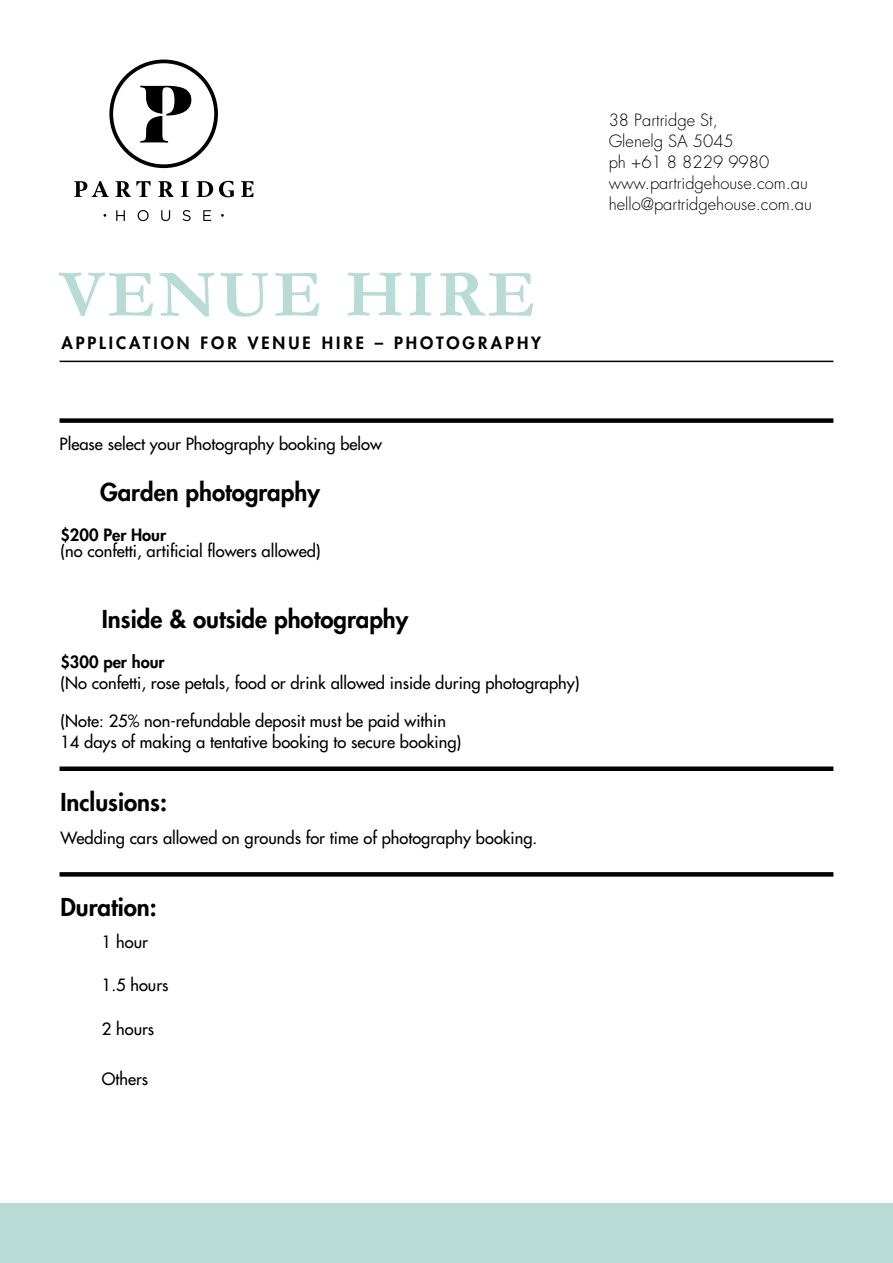
<style>
.page{position:relative;width:893px;height:1263px;background:#fff}
.page>*{position:absolute;margin:0;border:0;box-sizing:border-box;transform-origin:0 0}
.t1{font:700 67.5px "Garamond";letter-spacing:.05em;color:#b8dbd6}
.t2{font:800 24px "Futura Std";color:#000}
.t3{font:500 16.5px/21px "Futura Std";color:#000}
.t4{font:300 16.5px/21px "Futura Std";color:#000}
.t5{font:800 16.5px "Futura Std";letter-spacing:.165em;color:#000}
.t6{font:800 16.5px "Futura Std";color:#000}
</style>
<div class="page">
<div style="left:0;top:1203px;width:893px;height:60px;background:#b8dbd6"></div>
<hr style="left:60px;top:361px;width:773px;height:1px;background:#000">
<div style="left:60px;top:418px;width:773px;height:5px;background:#000"></div>
<div style="left:60px;top:766px;width:773px;height:5px;background:#000"></div>
<div style="left:60px;top:872px;width:773px;height:5px;background:#000"></div>
<svg style="left:109px;top:60px;width:109px;height:108px"></svg>
<svg style="left:116px;top:210px;width:9px;height:11px"></svg>
<svg style="left:138px;top:210px;width:11px;height:11px"></svg>
<svg style="left:161px;top:210px;width:9px;height:11px"></svg>
<svg style="left:183px;top:210px;width:8px;height:11px"></svg>
<svg style="left:203px;top:210px;width:8px;height:11px"></svg>
<svg style="left:74px;top:181px;width:35px;height:16px"></svg>
<svg style="left:115px;top:181px;width:36px;height:16px"></svg>
<svg style="left:158px;top:181px;width:16px;height:16px"></svg>
<svg style="left:181px;top:181px;width:8px;height:16px"></svg>
<svg style="left:196px;top:181px;width:17px;height:16px"></svg>
<svg style="left:219px;top:181px;width:15px;height:16px"></svg>
<svg style="left:241px;top:181px;width:12px;height:16px"></svg>
<h1 class="t1" style="left:60px;top:249px;width:478px">VENUE HIRE</h1>
<p class="t5" style="left:61px;top:333px;width:481px">APPLICATION FOR VENUE HIRE – PHOTOGRAPHY</p>
<p class="t4" style="left:609px;top:110px;width:205px">38 Partridge St,<br>Glenelg SA 5045<br>ph +61 8 8229 9980 www.partridgehouse.com.au hello@partridgehouse.com.au</p>
<p class="t3" style="left:60px;top:434px;width:324px">Please select your Photography booking below</p>
<h2 class="t2" style="left:100px;top:477px;width:221px">Garden photography</h2>
<p class="t6" style="left:60px;top:524px;width:107px">$200 Per Hour</p>
<p class="t3" style="left:60px;top:541px;width:262px">(no confetti, artificial flowers allowed)</p>
<h2 class="t2" style="left:102px;top:604px;width:308px">Inside &amp; outside photography</h2>
<p class="t6" style="left:60px;top:652px;width:106px">$300 per hour</p>
<p class="t3" style="left:60px;top:673px;width:521px">(No confetti, rose petals, food or drink allowed inside during photography)</p>
<p class="t3" style="left:60px;top:711px;width:402px">(Note: 25% non-refundable deposit must be paid within<br>14 days of making a tentative booking to secure booking)</p>
<h2 class="t2" style="left:60px;top:787px;width:108px">Inclusions:</h2>
<p class="t3" style="left:61px;top:827px;width:478px">Wedding cars allowed on grounds for time of photography booking.</p>
<h2 class="t2" style="left:60px;top:892px;width:98px">Duration:</h2>
<p class="t3" style="left:102px;top:931px;width:48px">1 hour</p>
<p class="t3" style="left:102px;top:975px;width:68px">1.5 hours</p>
<p class="t3" style="left:102px;top:1018px;width:54px">2 hours</p>
<p class="t3" style="left:102px;top:1068px;width:48px">Others</p>
</div>
